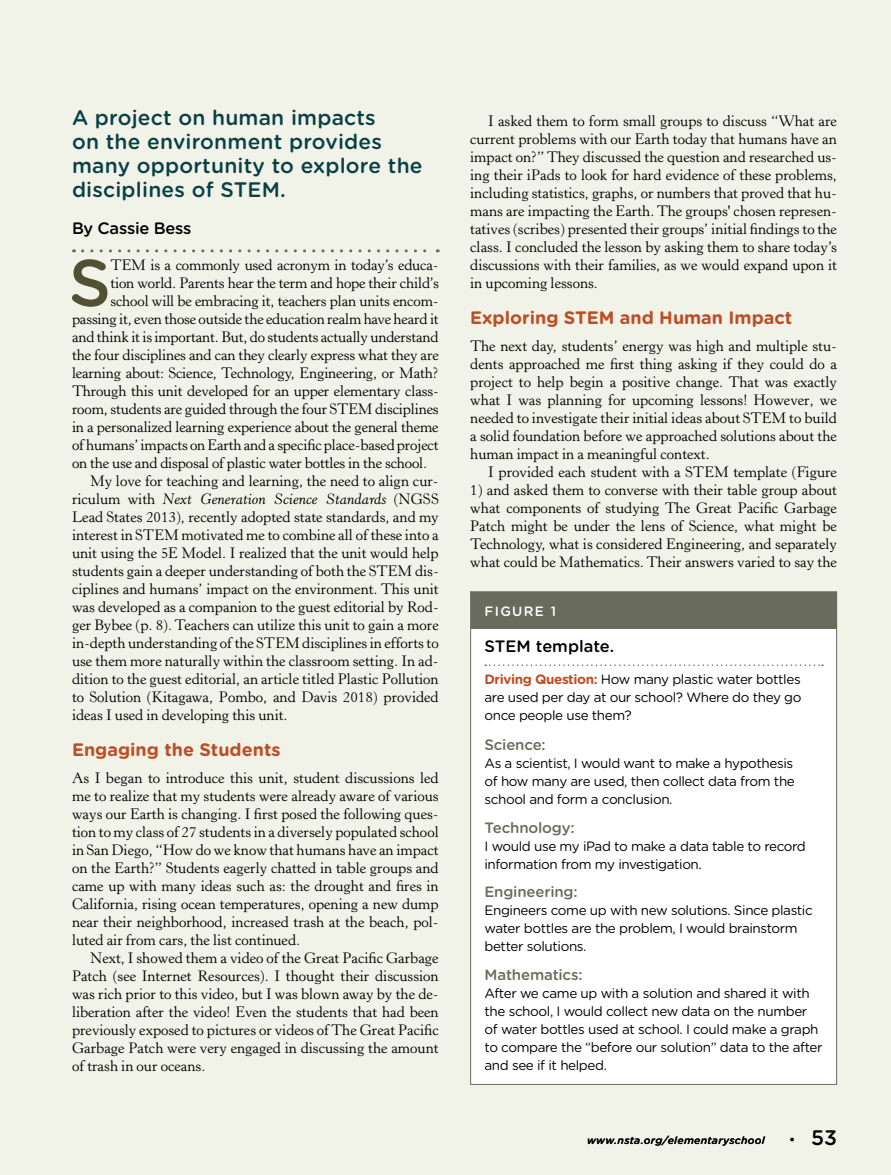
<style>
.page{position:relative;width:891px;height:1175px;background:#fff}
.page>*{position:absolute;margin:0;border:0;box-sizing:border-box;transform-origin:0 0}
.t1{font:500 66px "Gotham Rounded";color:#525036}
.t2{font:500 21px/24px "Gotham Rounded";letter-spacing:.01em;color:#094046}
.t3{font:500 21px "Gotham Rounded";color:#000}
.t4{font:700 18px "Gotham Rounded";color:#bc4e24}
.t5{font:500 16.5px "Gotham Rounded";letter-spacing:-.01em;color:#000}
.t6{font:15px/18px "Horley Old Style MT Std";color:#000;text-align:justify}
.t7{font:italic 15px "Horley Old Style MT Std";color:#000}
.t8{font:500 15px "Gotham Rounded";letter-spacing:-.01em;color:#696b5c}
.t9{font:13.5px/18px "Gotham Rounded";letter-spacing:-.03em;color:#000}
.t10{font:500 13.5px "Gotham Rounded";letter-spacing:.1em;color:#fff}
.t11{font:italic 500 10.5px "Gotham Rounded";letter-spacing:.025em;color:#000}
.s1{font-style:normal}
.s2{font-weight:700;color:#bc4e24}
.s3{font-family:"Horley Old Style MT Std";font-weight:700;font-size:13.5px}
</style>
<div class="page">
<div style="left:0;top:0;width:891px;height:1174px;background:#f1f3e9"></div>
<svg style="left:83px;top:249px;width:355px;height:3px"></svg>
<div style="left:471px;top:592px;width:366px;height:492px;background:#fff"></div>
<div style="left:471px;top:592px;width:365px;height:36px;background:#696b5c"></div>
<svg style="left:485px;top:664px;width:338px;height:2px"></svg>
<h2 class="t2" style="left:72px;top:104px;width:352px">A project on human impacts<br>on the environment provides many opportunity to explore the disciplines of STEM.</h2>
<p class="t5" style="left:72px;top:217px;width:121px">By Cassie Bess</p>
<h1 class="t1" style="left:69px;top:236px;width:44px">S</h1>
<p class="t6" style="left:110px;top:256px;width:330px">TEM is a commonly used acronym in today’s educa-</p>
<p class="t6" style="left:110px;top:274px;width:330px">tion world. Parents hear the term and hope their child’s</p>
<p class="t6" style="left:110px;top:292px;width:330px">school will be embracing it, teachers plan units encom-</p>
<p class="t6" style="left:72px;top:310px;width:368px">passing it, even those outside the education realm have heard it</p>
<p class="t6" style="left:72px;top:328px;width:368px">and think it is important. But, do students actually understand</p>
<p class="t6" style="left:72px;top:346px;width:368px">the four disciplines and can they clearly express what they are</p>
<p class="t6" style="left:72px;top:364px;width:368px">learning about: Science, Technology, Engineering, or Math?</p>
<p class="t6" style="left:72px;top:382px;width:368px">Through this unit developed for an upper elementary class-</p>
<p class="t6" style="left:72px;top:400px;width:368px">room, students are guided through the four STEM disciplines</p>
<p class="t6" style="left:72px;top:418px;width:368px">in a personalized learning experience about the general theme</p>
<p class="t6" style="left:72px;top:436px;width:368px">of humans’ impacts on Earth and a specific place-based project</p>
<p class="t6" style="left:72px;top:454px;width:357px">on the use and disposal of plastic water bottles in the school.</p>
<p class="t6" style="left:90px;top:472px;width:350px">My love for teaching and learning, the need to align cur-</p>
<p class="t7" style="left:72px;top:490px;width:368px"><span class="s1">riculum with</span> Next Generation Science Standards <span class="s1">(NGSS</span></p>
<p class="t6" style="left:72px;top:508px;width:368px">Lead States 2013), recently adopted state standards, and my</p>
<p class="t6" style="left:72px;top:526px;width:368px">interest in STEM motivated me to combine all of these into a</p>
<p class="t6" style="left:72px;top:544px;width:368px">unit using the 5E Model. I realized that the unit would help</p>
<p class="t6" style="left:72px;top:562px;width:368px">students gain a deeper understanding of both the STEM dis-</p>
<p class="t6" style="left:72px;top:580px;width:368px">ciplines and humans’ impact on the environment. This unit</p>
<p class="t6" style="left:72px;top:598px;width:368px">was developed as a companion to the guest editorial by Rod-</p>
<p class="t6" style="left:72px;top:616px;width:368px">ger Bybee (p. 8). Teachers can utilize this unit to gain a more</p>
<p class="t6" style="left:72px;top:634px;width:368px">in-depth understanding of the STEM disciplines in efforts to</p>
<p class="t6" style="left:72px;top:652px;width:368px">use them more naturally within the classroom setting. In ad-</p>
<p class="t6" style="left:72px;top:670px;width:368px">dition to the guest editorial, an article titled Plastic Pollution</p>
<p class="t6" style="left:72px;top:688px;width:368px">to Solution (Kitagawa, Pombo, and Davis 2018) provided</p>
<p class="t6" style="left:72px;top:706px;width:217px">ideas I used in developing this unit.</p>
<p class="t4" style="left:72px;top:736px;width:210px">Engaging the Students</p>
<p class="t6" style="left:72px;top:769px;width:368px">As I began to introduce this unit, student discussions led me to realize that my students were already aware of various ways our Earth is changing. I first posed the following ques&shy;tion to my class of 27 students in a diversely populated school in San Diego, “How do we know that humans have an impact on the Earth?” Students eagerly chatted in table groups and came up with many ideas such as: the drought and fires in California, rising ocean temperatures, opening a new dump near their neighborhood, increased trash at the beach, pol&shy;luted air from cars, the list continued.</p>
<p class="t6" style="left:72px;top:949px;width:368px;text-indent:18px">Next, I showed them a video of the Great Pacific Garbage Patch (see Internet Resources). I thought their discussion was rich prior to this video, but I was blown away by the de&shy;liberation after the video! Even the students that had been previously exposed to pictures or videos of The Great Pacific Garbage Patch were very engaged in discussing the amount of trash in our oceans.</p>
<p class="t6" style="left:470px;top:112px;width:368px;text-indent:18px">I asked them to form small groups to discuss “What are current problems with our Earth today that humans have an impact on?” They discussed the question and researched us&shy;ing their iPads to look for hard evidence of these problems, including statistics, graphs, or numbers that proved that hu&shy;mans are impacting the Earth. The groups' chosen represen&shy;tatives (scribes) presented their groups’ initial findings to the class. I concluded the lesson by asking them to share today’s discussions with their families, as we would expand upon it in upcoming lessons.</p>
<p class="t4" style="left:470px;top:304px;width:324px">Exploring STEM and Human Impact</p>
<p class="t6" style="left:470px;top:337px;width:368px">The next day, students’ energy was high and multiple stu&shy;dents approached me first thing asking if they could do a project to help begin a positive change. That was exactly what I was planning for upcoming lessons! However, we needed to investigate their initial ideas about STEM to build a solid foundation before we approached solutions about the human impact in a meaningful context.</p>
<p class="t6" style="left:488px;top:463px;width:350px">I provided each student with a STEM template (Figure</p>
<p class="t6" style="left:470px;top:481px;width:368px">1) and asked them to converse with their table group about what components of studying The Great Pacific Garbage Patch might be under the lens of Science, what might be Technology, what is considered Engineering, and separately what could be Mathematics. Their answers varied to say the</p>
<p class="t10" style="left:484px;top:602px;width:73px">FIGURE 1</p>
<p class="t5" style="left:484px;top:635px;width:131px">STEM template.</p>
<p class="t9" style="left:484px;top:669px;width:318px;text-align:justify"><span class="s2">Driving Question:</span> How many plastic water bottles are used per day at our school? Where do they go once people use them?</p>
<p class="t8" style="left:484px;top:734px;width:63px">Science:</p>
<p class="t9" style="left:484px;top:753px;width:312px;text-align:justify">As a scientist, I would want to make a hypothesis of how many are used, then collect data from the school and form a conclusion.</p>
<p class="t8" style="left:484px;top:816px;width:92px">Technology:</p>
<p class="t9" style="left:484px;top:836px;width:323px">I would use my iPad to make a data table to record information from my investigation.</p>
<p class="t8" style="left:484px;top:881px;width:95px">Engineering:</p>
<p class="t9" style="left:484px;top:900px;width:330px">Engineers come up with new solutions. Since plastic water bottles are the problem, I would brainstorm better solutions.</p>
<p class="t8" style="left:484px;top:963px;width:100px">Mathematics:</p>
<p class="t9" style="left:484px;top:983px;width:340px">After we came up with a solution and shared it with the school, I would collect new data on the number of water bottles used at school. I could make a graph to compare the “before our solution” data to the after and see if it helped.</p>
<p class="t11" style="left:587px;top:1132px;width:179px">www.nsta.org/elementaryschool</p>
<h2 class="t3" style="left:790px;top:1122px;width:49px"><span class="s3">•</span> 53</h2>
</div>
